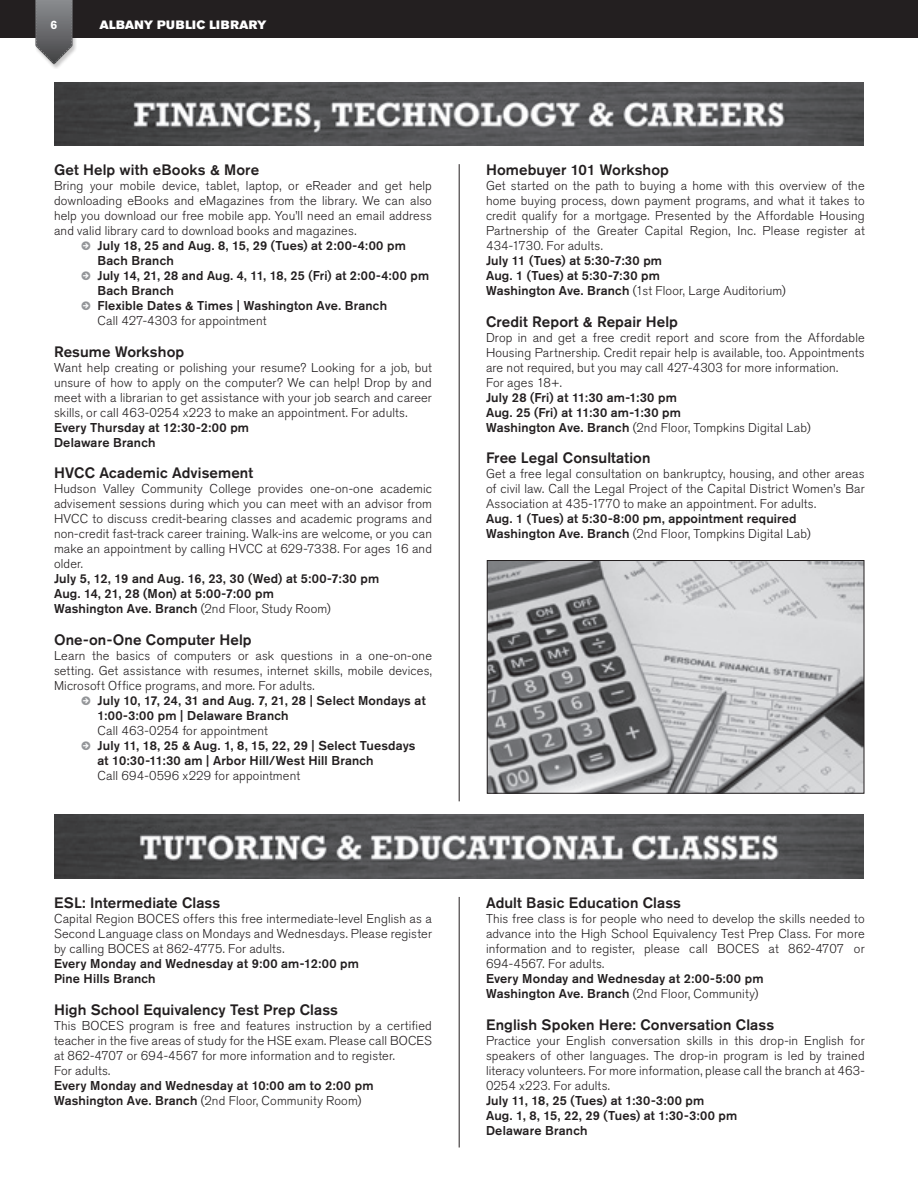
<style>
.page{position:relative;width:918px;height:1188px;background:#fff}
.page>*{position:absolute;margin:0;border:0;box-sizing:border-box;transform-origin:0 0}
.t1{font:500 15px "Akzidenz Grotesk Pro";letter-spacing:.01em;color:#231f20}
.t2{font:300 12.75px/15px "Akzidenz Grotesk Pro";letter-spacing:.01em;color:#231f20;text-align:justify}
.t3{font:500 12.75px/15px "Akzidenz Grotesk Pro";letter-spacing:.015em;color:#231f20}
.t4{font:12px "Akzidenz Grotesk Pro Super";letter-spacing:.03em;color:#fff}
.t5{font:700 12px "Akzidenz Grotesk Pro";color:#fff}
.s1{font-family:"Klavika Arrows";font-weight:700;color:#939598}
.s2{font-weight:300}
</style>
<div class="page">
<div style="left:0;top:0;width:918px;height:38px;background:#231f20"></div>
<div style="left:35px;top:0;width:42px;height:69px;background:#231f20;opacity:.25"></div>
<svg style="left:35px;top:0;width:38px;height:64px;background:#7d7e80"></svg>
<img style="left:54px;top:82px;width:810px;height:63px">
<hr style="left:459px;top:164px;width:1px;height:637px;background:#231f20">
<img style="left:54px;top:815px;width:810px;height:63px">
<hr style="left:459px;top:897px;width:1px;height:251px;background:#231f20">
<img style="left:489px;top:562px;width:373px;height:230px">
<div style="left:487px;top:560px;width:377px;height:234px;border:1px solid #231f20"></div>
<p class="t5" style="left:51px;top:17px;width:8px">6</p>
<p class="t4" style="left:100px;top:17px;width:169px">ALBANY PUBLIC LIBRARY</p>
<p class="t1" style="left:54px;top:160px;width:207px">Get Help with eBooks &amp; More</p>
<p class="t2" style="left:54px;top:178px;width:379px">Bring your mobile device, tablet, laptop, or eReader and get help</p>
<p class="t2" style="left:54px;top:193px;width:379px">downloading eBooks and eMagazines from the library. We can also</p>
<p class="t2" style="left:54px;top:208px;width:380px">help you download our free mobile app. You’ll need an email address</p>
<p class="t2" style="left:54px;top:223px;width:304px">and valid library card to download books and magazines.</p>
<p class="t3" style="left:81px;top:238px;width:326px"><span class="s1">R</span> July 18, 25 and Aug. 8, 15, 29 (Tues) at 2:00-4:00 pm</p>
<p class="t3" style="left:98px;top:253px;width:78px">Bach Branch</p>
<p class="t3" style="left:81px;top:268px;width:350px"><span class="s1">R</span> July 14, 21, 28 and Aug. 4, 11, 18, 25 (Fri) at 2:00-4:00 pm</p>
<p class="t3" style="left:98px;top:283px;width:78px">Bach Branch</p>
<p class="t3" style="left:81px;top:298px;width:308px"><span class="s1">R</span> Flexible Dates &amp; Times | Washington Ave. Branch</p>
<p class="t2" style="left:98px;top:313px;width:170px">Call 427-4303 for appointment</p>
<p class="t1" style="left:54px;top:342px;width:132px">Resume Workshop</p>
<p class="t2" style="left:54px;top:360px;width:380px">Want help creating or polishing your resume? Looking for a job, but unsure of how to apply on the computer? We can help! Drop by and meet with a librarian to get assistance with your job search and career skills, or call 463-0254 x223 to make an appointment. For adults.</p>
<p class="t3" style="left:54px;top:420px;width:197px">Every Thursday at 12:30-2:00 pm<br>Delaware Branch</p>
<p class="t1" style="left:54px;top:463px;width:201px">HVCC Academic Advisement</p>
<p class="t2" style="left:54px;top:481px;width:380px">Hudson Valley Community College provides one-on-one academic advisement sessions during which you can meet with an advisor from HVCC to discuss credit-bearing classes and academic programs and non-credit fast-track career training. Walk-ins are welcome, or you can make an appointment by calling HVCC at 629-7338. For ages 16 and older.</p>
<p class="t3" style="left:54px;top:571px;width:327px">July 5, 12, 19 and Aug. 16, 23, 30 (Wed) at 5:00-7:30 pm<br>Aug. 14, 21, 28 (Mon) at 5:00-7:00 pm<br>Washington Ave. Branch <span class="s2">(2nd Floor, Study Room)</span></p>
<p class="t1" style="left:54px;top:630px;width:199px">One-on-One Computer Help</p>
<p class="t2" style="left:54px;top:648px;width:380px">Learn the basics of computers or ask questions in a one-on-one setting. Get assistance with resumes, internet skills, mobile devices, Microsoft Office programs, and more. For adults.</p>
<p class="t3" style="left:98px;top:693px;width:330px;text-indent:-16px"><span class="s1">R</span> July 10, 17, 24, 31 and Aug. 7, 21, 28 | Select Mondays at<br>1:00-3:00 pm | Delaware Branch</p>
<p class="t2" style="left:98px;top:723px;width:172px">Call 463-0254 for appointment</p>
<p class="t3" style="left:81px;top:738px;width:336px"><span class="s1">R</span> July 11, 18, 25 &amp; Aug. 1, 8, 15, 22, 29 | Select Tuesdays</p>
<p class="t3" style="left:98px;top:753px;width:278px">at 10:30-11:30 am | Arbor Hill/West Hill Branch</p>
<p class="t2" style="left:98px;top:768px;width:204px">Call 694-0596 x229 for appointment</p>
<p class="t1" style="left:54px;top:893px;width:168px">ESL: Intermediate Class</p>
<p class="t2" style="left:54px;top:911px;width:379px">Capital Region BOCES offers this free intermediate-level English as a Second Language class on Mondays and Wednesdays. Please register by calling BOCES at 862-4775. For adults.</p>
<p class="t3" style="left:54px;top:956px;width:307px">Every Monday and Wednesday at 9:00 am-12:00 pm<br>Pine Hills Branch</p>
<p class="t1" style="left:54px;top:1000px;width:286px">High School Equivalency Test Prep Class</p>
<p class="t2" style="left:54px;top:1018px;width:380px;text-align:left">This BOCES program is free and features instruction by a certified teacher in the five areas of study for the HSE exam. Please call BOCES at 862-4707 or 694-4567 for more information and to register.<br>For adults.</p>
<p class="t3" style="left:54px;top:1077px;width:321px">Every Monday and Wednesday at 10:00 am to 2:00 pm<br>Washington Ave. Branch <span class="s2">(2nd Floor, Community Room)</span></p>
<p class="t1" style="left:486px;top:160px;width:185px">Homebuyer 101 Workshop</p>
<p class="t2" style="left:486px;top:178px;width:380px">Get started on the path to buying a home with this overview of the home buying process, down payment programs, and what it takes to credit qualify for a mortgage. Presented by the Affordable Housing Partnership of the Greater Capital Region, Inc. Please register at 434-1730. For adults.</p>
<p class="t3" style="left:486px;top:253px;width:301px">July 11 (Tues) at 5:30-7:30 pm<br>Aug. 1 (Tues) at 5:30-7:30 pm<br>Washington Ave. Branch <span class="s2">(1st Floor, Large Auditorium)</span></p>
<p class="t1" style="left:486px;top:312px;width:194px">Credit Report &amp; Repair Help</p>
<p class="t2" style="left:486px;top:330px;width:380px;text-align:left">Drop in and get a free credit report and score from the Affordable Housing Partnership. Credit repair help is available, too. Appointments are not required, but you may call 427-4303 for more information.<br>For ages 18+.</p>
<p class="t3" style="left:486px;top:390px;width:326px">July 28 (Fri) at 11:30 am-1:30 pm<br>Aug. 25 (Fri) at 11:30 am-1:30 pm<br>Washington Ave. Branch <span class="s2">(2nd Floor, Tompkins Digital Lab)</span></p>
<p class="t1" style="left:486px;top:448px;width:166px">Free Legal Consultation</p>
<p class="t2" style="left:486px;top:466px;width:380px">Get a free legal consultation on bankruptcy, housing, and other areas of civil law. Call the Legal Project of the Capital District Women’s Bar Association at 435-1770 to make an appointment. For adults.</p>
<p class="t3" style="left:486px;top:511px;width:326px">Aug. 1 (Tues) at 5:30-8:00 pm, appointment required<br>Washington Ave. Branch <span class="s2">(2nd Floor, Tompkins Digital Lab)</span></p>
<p class="t1" style="left:486px;top:893px;width:197px">Adult Basic Education Class</p>
<p class="t2" style="left:486px;top:911px;width:380px">This free class is for people who need to develop the skills needed to advance into the High School Equivalency Test Prep Class. For more information and to register, please call BOCES at 862-4707 or 694-4567. For adults.</p>
<p class="t3" style="left:486px;top:971px;width:279px">Every Monday and Wednesday at 2:00-5:00 pm<br>Washington Ave. Branch <span class="s2">(2nd Floor, Community)</span></p>
<p class="t1" style="left:486px;top:1015px;width:290px">English Spoken Here: Conversation Class</p>
<p class="t2" style="left:486px;top:1033px;width:380px">Practice your English conversation skills in this drop-in English for speakers of other languages. The drop-in program is led by trained literacy volunteers. For more information, please call the branch at 463- 0254 x223. For adults.</p>
<p class="t3" style="left:486px;top:1092px;width:253px">July 11, 18, 25 (Tues) at 1:30-3:00 pm<br>Aug. 1, 8, 15, 22, 29 (Tues) at 1:30-3:00 pm<br>Delaware Branch</p>
</div>
